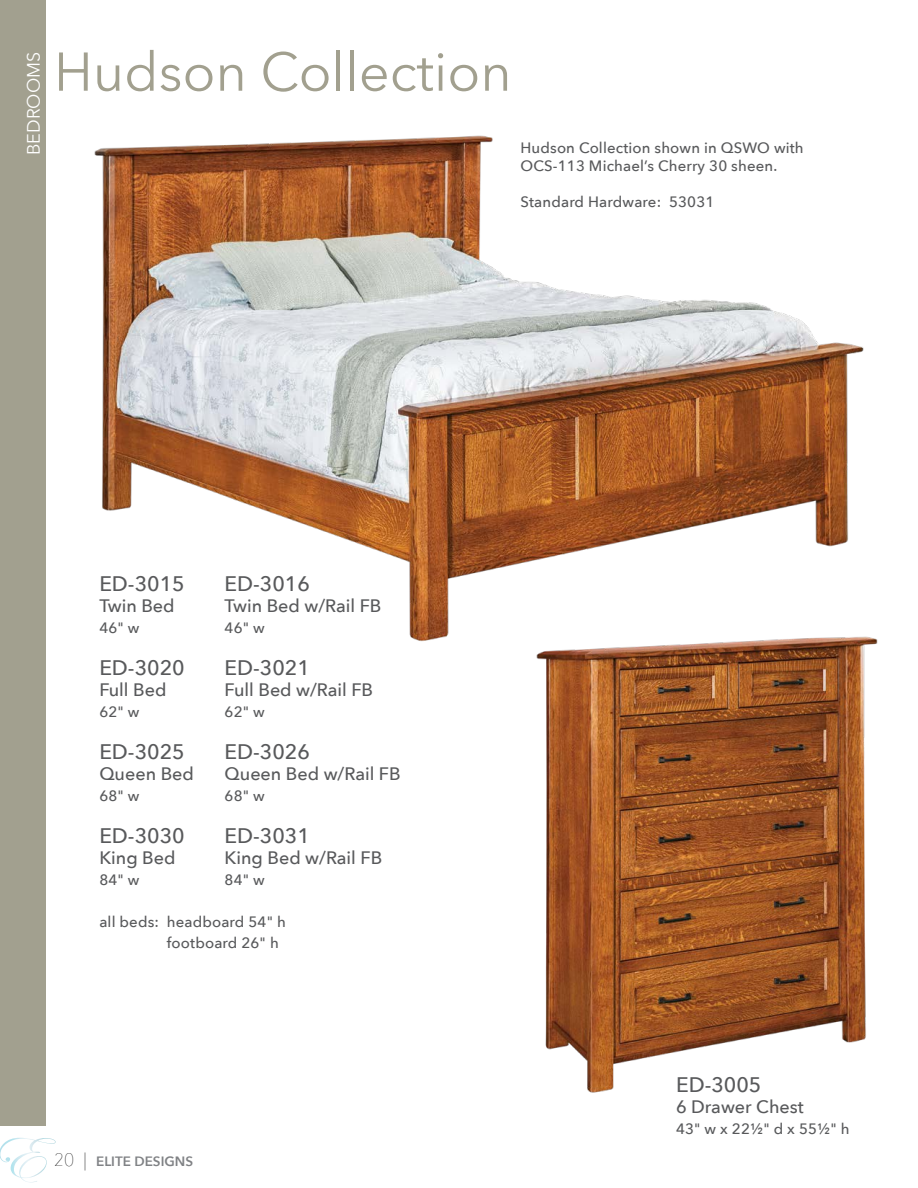
<style>
.page{position:relative;width:918px;height:1188px;background:#fff}
.page>*{position:absolute;margin:0;border:0;box-sizing:border-box;transform-origin:0 0}
.t1{font:54px "Avenir Next";color:#a2a08f}
.t2{font:500 21px "Avenir Next";color:#58595b}
.t3{font:500 18px "Avenir Next";color:#58595b}
.t4{font:18px "Avenir Next";color:#fff}
.t5{font:500 15px/21px "Avenir Next";letter-spacing:.01em;color:#58595b}
.t6{font:600 13.5px "Avenir Next";color:#808285}
.s1{font-weight:200;font-size:18px;color:#000}
</style>
<div class="page">
<svg style="left:0;top:1138px;width:56px;height:44px"></svg>
<img style="left:94px;top:135px;width:770px;height:507px">
<div style="left:0;top:0;width:45px;height:1125px;background:#a2a08f"></div>
<img style="left:523px;top:613px;width:355px;height:480px">
<p class="t4" style="left:18px;top:155px;width:105px;rotate:-90deg">BEDROOMS</p>
<h1 class="t1" style="left:54px;top:26px;width:459px">Hudson Collection</h1>
<p class="t5" style="left:521px;top:139px;width:285px;line-height:18px">Hudson Collection shown in QSWO with<br>OCS-113 Michael’s Cherry 30 sheen.</p>
<p class="t5" style="left:521px;top:191px;width:195px">Standard Hardware: 53031</p>
<h2 class="t2" style="left:99px;top:566px;width:87px">ED-3015</h2>
<p class="t3" style="left:99px;top:591px;width:77px">Twin Bed</p>
<p class="t5" style="left:99px;top:617px;width:42px">46" w</p>
<h2 class="t2" style="left:99px;top:650px;width:87px">ED-3020</h2>
<p class="t3" style="left:99px;top:675px;width:69px">Full Bed</p>
<p class="t5" style="left:99px;top:701px;width:42px">62" w</p>
<h2 class="t2" style="left:99px;top:734px;width:87px">ED-3025</h2>
<p class="t3" style="left:99px;top:759px;width:96px">Queen Bed</p>
<p class="t5" style="left:99px;top:785px;width:42px">68" w</p>
<h2 class="t2" style="left:99px;top:818px;width:87px">ED-3030</h2>
<p class="t3" style="left:99px;top:843px;width:78px">King Bed</p>
<p class="t5" style="left:99px;top:869px;width:42px">84" w</p>
<p class="t5" style="left:167px;top:911px;width:120px;text-indent:-68px">all beds: headboard 54" h footboard 26" h</p>
<h2 class="t2" style="left:225px;top:566px;width:87px">ED-3016</h2>
<p class="t3" style="left:225px;top:591px;width:158px">Twin Bed w/Rail FB</p>
<p class="t5" style="left:225px;top:617px;width:42px">46" w</p>
<h2 class="t2" style="left:225px;top:650px;width:87px">ED-3021</h2>
<p class="t3" style="left:225px;top:675px;width:150px">Full Bed w/Rail FB</p>
<p class="t5" style="left:225px;top:701px;width:42px">62" w</p>
<h2 class="t2" style="left:225px;top:734px;width:87px">ED-3026</h2>
<p class="t3" style="left:225px;top:759px;width:178px">Queen Bed w/Rail FB</p>
<p class="t5" style="left:225px;top:785px;width:42px">68" w</p>
<h2 class="t2" style="left:225px;top:818px;width:87px">ED-3031</h2>
<p class="t3" style="left:225px;top:843px;width:159px">King Bed w/Rail FB</p>
<p class="t5" style="left:225px;top:869px;width:42px">84" w</p>
<p class="t6" style="left:54px;top:1149px;width:141px"><span class="s1">20 |</span> ELITE DESIGNS</p>
<h2 class="t2" style="left:676px;top:1067px;width:87px">ED-3005</h2>
<p class="t3" style="left:676px;top:1091px;width:129px">6 Drawer Chest</p>
<p class="t5" style="left:676px;top:1118px;width:175px">43" w x 22½" d x 55½" h</p>
</div>
